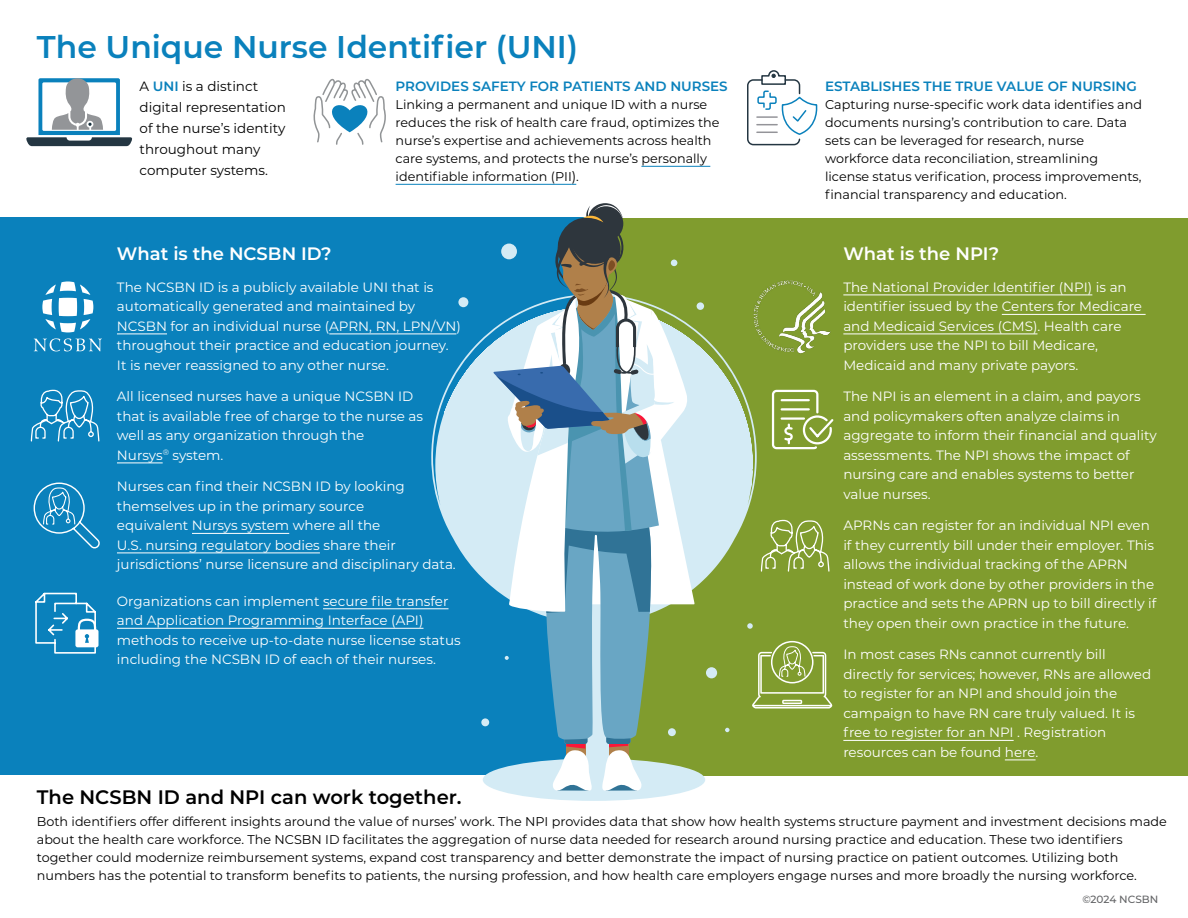
<style>
.page{position:relative;width:1188px;height:918px;background:#fff}
.page>*{position:absolute;margin:0;border:0;box-sizing:border-box;transform-origin:0 0}
.t1{font:600 31.35px "Montserrat";color:#0a81bc}
.t2{font:600 19.5px "Montserrat";color:#000}
.t3{font:600 18px "Montserrat";color:#fff}
.t4{font:13.5px/19.5px "Montserrat";color:#fff}
.t5{font:13.5px/21px "Montserrat";color:#000}
.t6{font:600 13.5px "Montserrat";color:#0a81bc}
.t7{font:12.75px/18px "Montserrat";color:#000}
.t8{font:500 10.5px "Montserrat";letter-spacing:-.005em;color:#636466}
.s1{font-size:13.5px}
.s2{font-weight:600;color:#0a81bc}
</style>
<div class="page">
<div style="left:608px;top:218px;width:580px;height:558px;background:#809c2e"></div>
<div style="left:0;top:218px;width:597px;height:557px;background:#0a81bc"></div>
<hr style="left:117px;top:334px;width:50px;height:1px;background:#fff">
<hr style="left:329px;top:334px;width:127px;height:1px;background:#fff">
<hr style="left:117px;top:463px;width:46px;height:1px;background:#fff">
<hr style="left:192px;top:533px;width:97px;height:1px;background:#fff">
<hr style="left:117px;top:553px;width:203px;height:1px;background:#fff">
<hr style="left:843px;top:295px;width:249px;height:1px;background:#fff">
<hr style="left:1002px;top:314px;width:144px;height:1px;background:#fff">
<hr style="left:843px;top:334px;width:194px;height:1px;background:#fff">
<hr style="left:843px;top:740px;width:171px;height:1px;background:#fff">
<hr style="left:1005px;top:760px;width:31px;height:1px;background:#fff">
<hr style="left:641px;top:166px;width:69px;height:1px;background:#0a81bc">
<hr style="left:396px;top:184px;width:176px;height:1px;background:#0a81bc">
<div style="left:483px;top:759px;width:222px;height:42px;background:#d4ebf5;border-radius:50%"></div>
<svg style="left:431px;top:297px;width:326px;height:313px;fill:#d4ebf5"></svg>
<svg style="left:747px;top:623px;width:6px;height:6px"></svg>
<div style="left:706px;top:667px;width:11px;height:11px;background:#d4ebf5;border-radius:50%"></div>
<div style="left:481px;top:718px;width:8px;height:8px;background:#d4ebf5;border-radius:50%"></div>
<svg style="left:725px;top:728px;width:5px;height:4px"></svg>
<div style="left:697px;top:302px;width:7px;height:8px;background:#d4ebf5;border-radius:50%"></div>
<div style="left:458px;top:297px;width:10px;height:10px;background:#d4ebf5;border-radius:50%"></div>
<svg style="left:688px;top:297px;width:7px;height:307px;background:#c9e0d8"></svg>
<svg style="left:493px;top:203px;width:195px;height:591px"></svg>
<svg style="left:42px;top:281px;width:51px;height:51px"></svg>
<svg style="left:34px;top:338px;width:68px;height:13px"></svg>
<svg style="left:30px;top:389px;width:70px;height:53px"></svg>
<svg style="left:33px;top:482px;width:67px;height:67px"></svg>
<svg style="left:771px;top:389px;width:63px;height:61px"></svg>
<img style="left:721px;top:280px;width:142px;height:77px">
<svg style="left:760px;top:519px;width:70px;height:53px"></svg>
<svg style="left:752px;top:641px;width:80px;height:68px"></svg>
<svg style="left:26px;top:78px;width:106px;height:68px"></svg>
<svg style="left:313px;top:78px;width:73px;height:67px"></svg>
<svg style="left:747px;top:70px;width:71px;height:76px"></svg>
<svg style="left:35px;top:592px;width:64px;height:62px"></svg>
<hr style="left:323px;top:608px;width:126px;height:1px;background:#fff">
<hr style="left:117px;top:628px;width:307px;height:1px;background:#fff">
<h1 class="t1" style="left:37px;top:24px;width:543px">The Unique Nurse Identifier (UNI)</h1>
<p class="t6" style="left:396px;top:77px;width:334px">PROVIDES SAFETY FOR PATIENTS AND NURSES</p>
<p class="t7" style="left:396px;top:95px;width:325px">Linking a permanent and unique ID with a nurse reduces the risk of health care fraud, optimizes the nurse’s expertise and achievements across health care systems, and protects the nurse’s personally identifiable information (PII<span class="s1">)</span>.</p>
<p class="t5" style="left:140px;top:76px;width:148px">A <span class="s2">UNI</span> is a distinct digital representation of the nurse’s identity throughout many computer systems.</p>
<h3 class="t3" style="left:117px;top:241px;width:216px">What is the NCSBN ID?</h3>
<p class="t4" style="left:117px;top:277px;width:345px">The NCSBN ID is a publicly available UNI that is automatically generated and maintained by NCSBN for an individual nurse (APRN, RN, LPN/VN) throughout their practice and education journey.<br>It is never reassigned to any other nurse.</p>
<p class="t4" style="left:117px;top:386px;width:308px">All licensed nurses have a unique NCSBN ID that is available free of charge to the nurse as well as any organization through the<br>Nursys<sup>®</sup> system.</p>
<p class="t4" style="left:117px;top:476px;width:340px">Nurses can find their NCSBN ID by looking themselves up in the primary source<br>equivalent Nursys system where all the<br>U.S. nursing regulatory bodies share their jurisdictions’ nurse licensure and disciplinary data.</p>
<p class="t4" style="left:117px;top:591px;width:345px">Organizations can implement secure file transfer and Application Programming Interface (API) methods to receive up-to-date nurse license status including the NCSBN ID of each of their nurses.</p>
<p class="t6" style="left:825px;top:77px;width:313px">ESTABLISHES THE TRUE VALUE OF NURSING</p>
<p class="t7" style="left:825px;top:95px;width:318px">Capturing nurse-specific work data identifies and documents nursing’s contribution to care. Data sets can be leveraged for research, nurse workforce data reconciliation, streamlining license status verification, process improvements, financial transparency and education.</p>
<h3 class="t3" style="left:843px;top:241px;width:157px">What is the NPI?</h3>
<p class="t4" style="left:843px;top:277px;width:300px">The National Provider Identifier (NPI) is an identifier issued by the Centers for Medicare and Medicaid Services (CMS). Health care providers use the NPI to bill Medicare, Medicaid and many private payors.</p>
<p class="t4" style="left:843px;top:386px;width:315px">The NPI is an element in a claim, and payors and policymakers often analyze claims in aggregate to inform their financial and quality assessments. The NPI shows the impact of nursing care and enables systems to better value nurses.</p>
<p class="t4" style="left:843px;top:515px;width:315px">APRNs can register for an individual NPI even if they currently bill under their employer. This allows the individual tracking of the APRN instead of work done by other providers in the practice and sets the APRN up to bill directly if they open their own practice in the future.</p>
<p class="t4" style="left:843px;top:644px;width:309px">In most cases RNs cannot currently bill directly for services; however, RNs are allowed to register for an NPI and should join the campaign to have RN care truly valued. It is free to register for an NPI . Registration resources can be found here.</p>
<h2 class="t2" style="left:37px;top:783px;width:426px">The NCSBN ID and NPI can work together.</h2>
<p class="t7" style="left:37px;top:812px;width:1132px">Both identifiers offer different insights around the value of nurses’ work. The NPI provides data that show how health systems structure payment and investment decisions made about the health care workforce. The NCSBN ID facilitates the aggregation of nurse data needed for research around nursing practice and education. These two identifiers together could modernize reimbursement systems, expand cost transparency and better demonstrate the impact of nursing practice on patient outcomes. Utilizing both numbers has the potential to transform benefits to patients, the nursing profession, and how health care employers engage nurses and more broadly the nursing workforce.</p>
<p class="t8" style="left:1082px;top:892px;width:78px">©2024 NCSBN</p>
</div>
